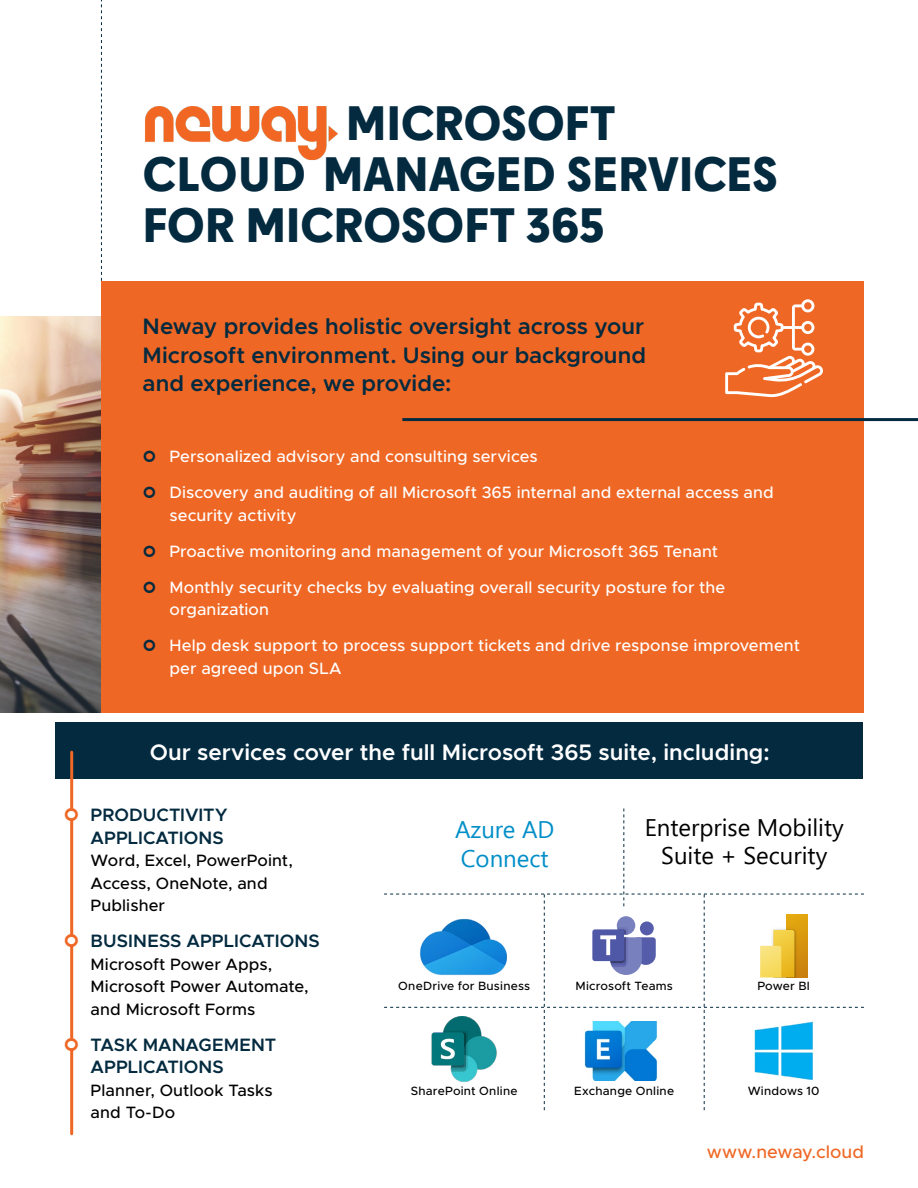
<style>
.page{position:relative;width:918px;height:1188px;background:#fff}
.page>*{position:absolute;margin:0;border:0;box-sizing:border-box;transform-origin:0 0}
.t1{font:800 45px/51px "Cy";color:#032a3f}
.t2{font:24px/28.8px "Segoe UI";color:#000;text-align:center}
.t3{font:24px/28.8px "Segoe UI";color:#008ec8}
.t4{font:600 22.5px/28.5px "Metropolis";color:#032a3f;text-align:justify}
.t5{font:600 22.5px "Metropolis";color:#fff}
.t6{font:600 18px/22.5px "Metropolis";letter-spacing:.005em;color:#032a3f}
.t7{font:500 18px "Metropolis";color:#ef6724}
.t8{font:500 16.5px/36px "Metropolis";letter-spacing:.005em;color:#fff}
.t9{font:500 16.5px/22.5px "Metropolis";color:#000}
.t10{font:500 12px "Metropolis";letter-spacing:.02em;color:#000}
</style>
<div class="page">
<div style="left:55px;top:723px;width:808px;height:56px;background:#032a3f"></div>
<svg style="left:101px;top:0;width:1px;height:281px"></svg>
<img style="left:0;top:316px;width:103px;height:397px">
<div style="left:101px;top:281px;width:762px;height:431px;background:#ef6724"></div>
<svg style="left:384px;top:809px;width:480px;height:301px"></svg>
<hr style="left:70px;top:752px;width:3px;height:382px;background:#ef6724">
<img style="left:145px;top:106px;width:193px;height:55px">
<hr style="left:402px;top:418px;width:516px;height:3px;background:#032a3f">
<svg style="left:725px;top:299px;width:98px;height:98px"></svg>
<svg style="left:70px;top:808px;width:4px;height:13px"></svg>
<svg style="left:70px;top:934px;width:4px;height:13px"></svg>
<svg style="left:70px;top:1037px;width:4px;height:14px"></svg>
<h1 class="t1" style="left:143px;top:95px;width:637px;text-indent:203px">MICROSOFT<br>CLOUD MANAGED SERVICES<br>FOR MICROSOFT 365</h1>
<h3 class="t4" style="left:143px;top:312px;width:505px">Neway provides holistic oversight across your Microsoft environment. Using our background and experience, we provide:</h3>
<p class="t8" style="left:170px;top:439px;width:606px">Personalized advisory and consulting services<br>Discovery and auditing of all Microsoft 365 internal and external access and</p>
<p class="t8" style="left:170px;top:497px;width:557px">security activity<br>Proactive monitoring and management of your Microsoft 365 Tenant<br>Monthly security checks by evaluating overall security posture for the</p>
<p class="t8" style="left:170px;top:592px;width:632px">organization<br>Help desk support to process support tickets and drive response improvement</p>
<p class="t8" style="left:170px;top:650px;width:173px">per agreed upon SLA</p>
<h3 class="t5" style="left:150px;top:738px;width:621px">Our services cover the full Microsoft 365 suite, including:</h3>
<p class="t6" style="left:91px;top:804px;width:138px">PRODUCTIVITY<br>APPLICATIONS</p>
<p class="t9" style="left:91px;top:849px;width:204px">Word, Excel, PowerPoint,<br>Access, OneNote, and<br>Publisher</p>
<p class="t6" style="left:91px;top:930px;width:230px">BUSINESS APPLICATIONS</p>
<p class="t9" style="left:91px;top:953px;width:220px">Microsoft Power Apps,<br>Microsoft Power Automate, and Microsoft Forms</p>
<p class="t6" style="left:91px;top:1033px;width:187px">TASK MANAGEMENT<br>APPLICATIONS</p>
<p class="t9" style="left:91px;top:1079px;width:183px">Planner, Outlook Tasks and To-Do</p>
<h2 class="t3" style="left:455px;top:815px;width:101px">Azure AD<br>Connect</h2>
<h2 class="t2" style="left:645px;top:813px;width:201px">Enterprise Mobility<br>Suite + Security</h2>
<p class="t10" style="left:398px;top:978px;width:133px">OneDrive for Business</p>
<p class="t10" style="left:576px;top:978px;width:99px">Microsoft Teams</p>
<p class="t10" style="left:757px;top:978px;width:54px">Power BI</p>
<p class="t10" style="left:411px;top:1083px;width:108px">SharePoint Online</p>
<p class="t10" style="left:574px;top:1083px;width:101px">Exchange Online</p>
<p class="t10" style="left:748px;top:1083px;width:73px">Windows 10</p>
<p class="t7" style="left:707px;top:1140px;width:159px">www.neway.cloud</p>
</div>
